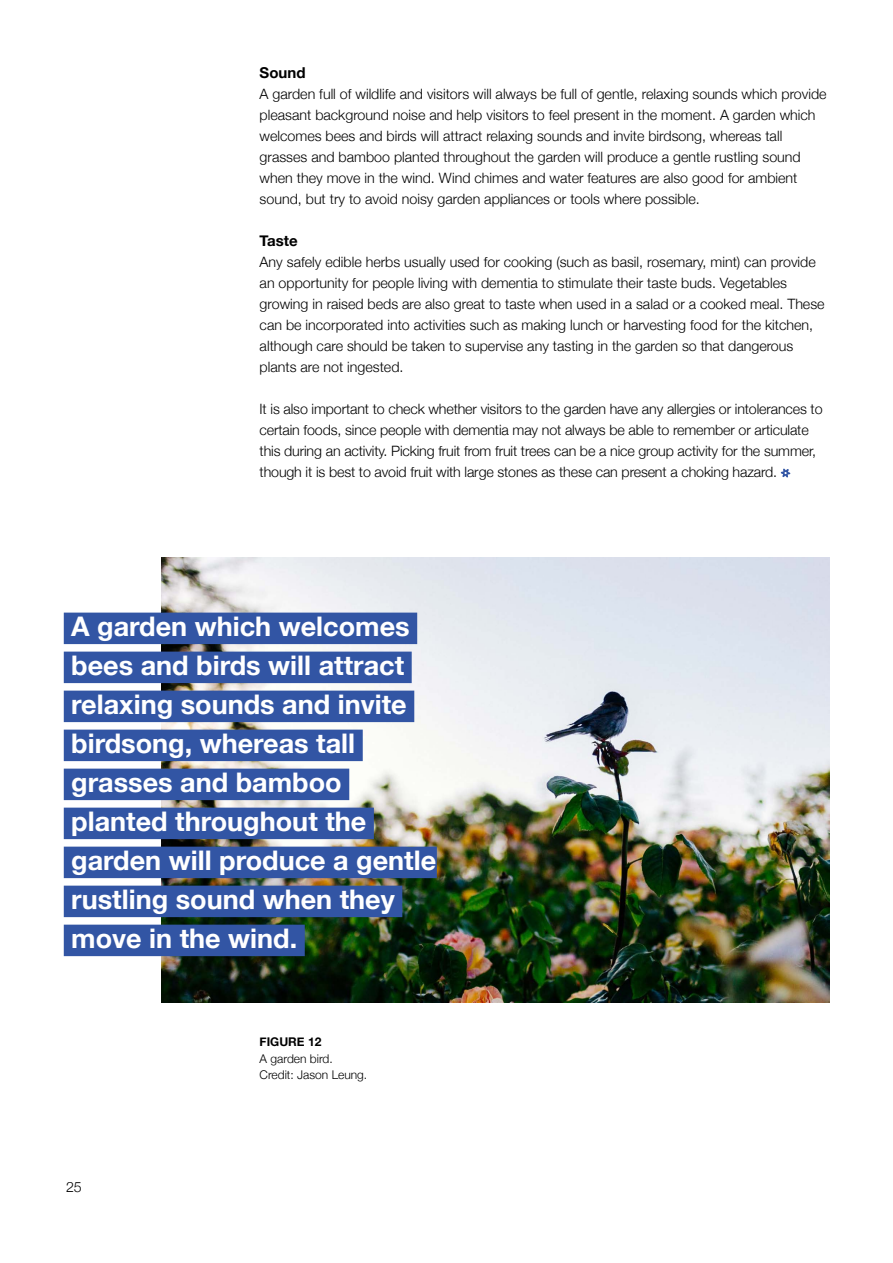
<style>
.page{position:relative;width:893px;height:1263px;background:#fff}
.page>*{position:absolute;margin:0;border:0;box-sizing:border-box;transform-origin:0 0}
.t1{font:700 27px/39px "Helvetica Neue";color:#fff}
.t2{font:700 15px "Helvetica Neue";color:#000}
.t3{font:300 14.25px/21px "Helvetica Neue";color:#000}
.t4{font:300 12px/16.5px "Helvetica Neue";color:#000}
.t5{font:700 12px "Helvetica Neue";color:#000}
</style>
<div class="page">
<img style="left:162px;top:557px;width:667px;height:445px">
<svg style="left:781px;top:468px;width:9px;height:9px"></svg>
<div style="left:64px;top:613px;width:353px;height:31px;background:#3255a4"></div>
<div style="left:64px;top:652px;width:348px;height:31px;background:#3255a4"></div>
<div style="left:64px;top:691px;width:350px;height:31px;background:#3255a4"></div>
<div style="left:64px;top:730px;width:299px;height:31px;background:#3255a4"></div>
<div style="left:64px;top:769px;width:285px;height:31px;background:#3255a4"></div>
<div style="left:64px;top:808px;width:310px;height:31px;background:#3255a4"></div>
<div style="left:64px;top:847px;width:373px;height:31px;background:#3255a4"></div>
<div style="left:64px;top:886px;width:338px;height:31px;background:#3255a4"></div>
<div style="left:64px;top:925px;width:241px;height:31px;background:#3255a4"></div>
<p class="t2" style="left:260px;top:61px;width:47px">Sound</p>
<p class="t3" style="left:260px;top:83px;width:568px">A garden full of wildlife and visitors will always be full of gentle, relaxing sounds which provide pleasant background noise and help visitors to feel present in the moment. A garden which welcomes bees and birds will attract relaxing sounds and invite birdsong, whereas tall grasses and bamboo planted throughout the garden will produce a gentle rustling sound when they move in the wind. Wind chimes and water features are also good for ambient sound, but try to avoid noisy garden appliances or tools where possible.</p>
<p class="t2" style="left:260px;top:229px;width:40px">Taste</p>
<p class="t3" style="left:260px;top:251px;width:566px">Any safely edible herbs usually used for cooking (such as basil, rosemary, mint) can provide an opportunity for people living with dementia to stimulate their taste buds. Vegetables growing in raised beds are also great to taste when used in a salad or a cooked meal. These can be incorporated into activities such as making lunch or harvesting food for the kitchen, although care should be taken to supervise any tasting in the garden so that dangerous plants are not ingested.</p>
<p class="t3" style="left:260px;top:398px;width:564px">It is also important to check whether visitors to the garden have any allergies or intolerances to certain foods, since people with dementia may not always be able to remember or articulate this during an activity. Picking fruit from fruit trees can be a nice group activity for the summer, though it is best to avoid fruit with large stones as these can present a choking hazard.</p>
<h1 class="t1" style="left:71px;top:607px;width:366px">A garden which welcomes bees and birds will attract relaxing sounds and invite birdsong, whereas tall grasses and bamboo planted throughout the garden will produce a gentle rustling sound when they move in the wind.</h1>
<p class="t3" style="left:66px;top:1175px;width:17px">25</p>
<p class="t5" style="left:260px;top:1033px;width:63px">FIGURE 12</p>
<p class="t4" style="left:260px;top:1049px;width:109px">A garden bird.<br>Credit: Jason Leung.</p>
</div>
